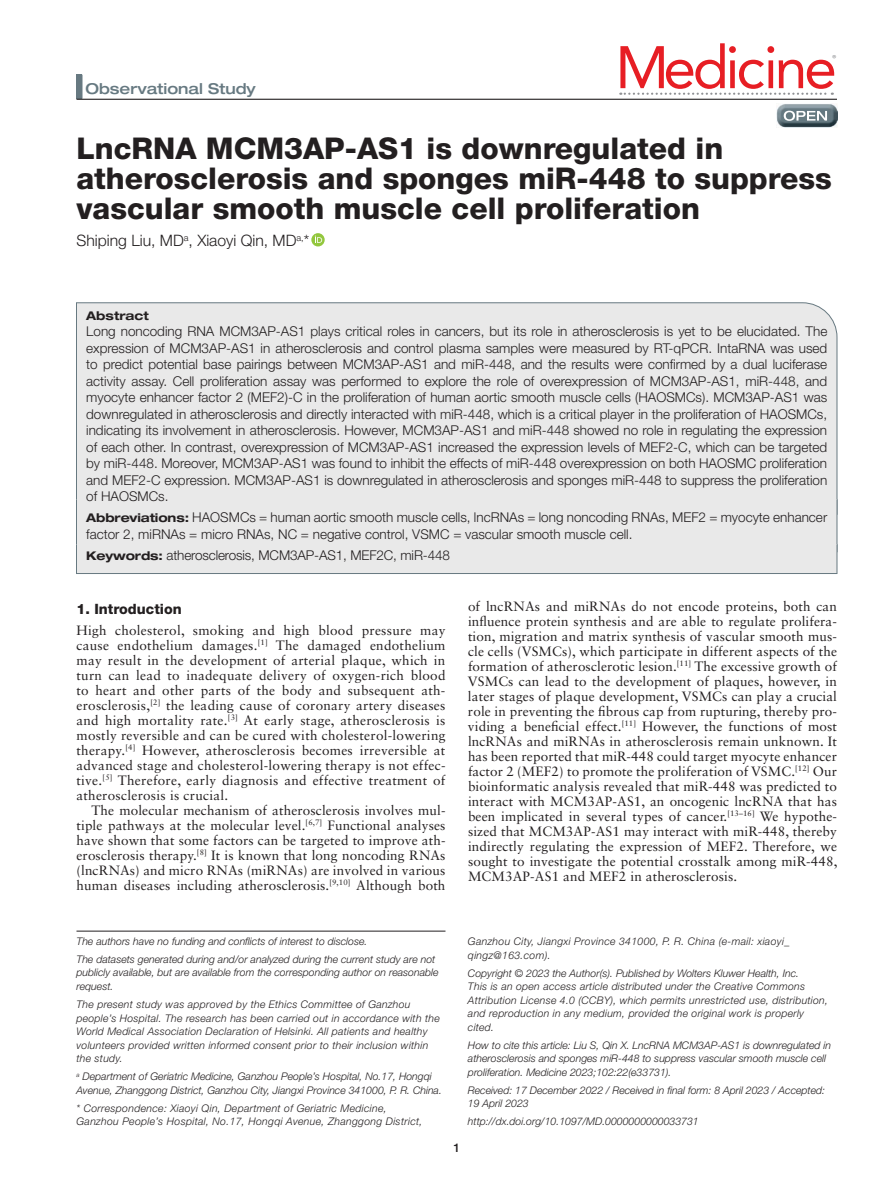
<style>
.page{position:relative;width:891px;height:1188px;background:#fff}
.page>*{position:absolute;margin:0;border:0;box-sizing:border-box;transform-origin:0 0}
.t1{font:59.4px "Avenir";letter-spacing:-.06em;color:#e71e24}
.t2{font:800 30px/30px "Helvetica Neue LT Std";color:#231f20}
.t3{font:300 15.75px "Helvetica Neue LT Std";color:#231f20}
.t4{font:500 expanded 15px "Helvetica Neue LT Std";color:#667981}
.t5{font:800 14.25px "Helvetica Neue LT Std";color:#231f20}
.t6{font:13.5px/15px "Sabon LT Std";letter-spacing:.01em;color:#231f20;text-align:justify}
.t7{font:300 13.5px/16.5px "Helvetica Neue LT Std";color:#231f20;text-align:justify}
.t8{font:700 expanded 12px "Helvetica Neue LT Std";color:#231f20}
.t9{font:500 12px "Helvetica Neue LT Std";color:#231f20}
.t10{font:italic 300 10.5px/13.5px "Helvetica Neue LT Std";color:#231f20}
.t11{font:italic 300 10.5px/13.5px "Helvetica Neue LT Std";letter-spacing:.025em;color:#231f20}
.t12{font:italic 300 10.5px/13.5px "Helvetica Neue LT Std";letter-spacing:.03em;color:#231f20}
.t13{font:500 10.35px "Akzidenz Grotesk BE";color:#909295}
.s1{font-weight:700;font-stretch:expanded;font-size:12px}
</style>
<div class="page">
<div style="left:76px;top:74px;width:6px;height:25px;background:#677981"></div>
<hr style="left:76px;top:99px;width:761px;height:1px;background:#231f20">
<img style="left:776px;top:104px;width:61px;height:24px">
<svg style="left:784px;top:111px;width:43px;height:10px"></svg>
<svg style="left:620px;top:93px;width:213px;height:2px"></svg>
<div style="left:76px;top:302px;width:762px;height:213px;background:#e9e9e9"></div>
<div style="left:76px;top:499px;width:761px;height:54px;background:#e9e9e9"></div>
<div style="left:76px;top:544px;width:761px;height:30px;background:#e9e9e9"></div>
<div style="left:76px;top:544px;width:761px;height:30px;border:1px solid #677981"></div>
<svg style="left:311px;top:233px;width:14px;height:13px"></svg>
<svg style="left:315px;top:236px;width:7px;height:7px"></svg>
<hr style="left:76px;top:931px;width:370px;height:1px;background:#231f20">
<p class="t4" style="left:86px;top:80px;width:172px">Observational Study</p>
<h1 class="t1" style="left:615px;top:33px;width:223px">Medicine</h1>
<p class="t13" style="left:832px;top:52px;width:6px">®</p>
<h2 class="t2" style="left:76px;top:134px;width:757px">LncRNA MCM3AP-AS1 is downregulated in atherosclerosis and sponges miR-448 to suppress vascular smooth muscle cell proliferation</h2>
<p class="t3" style="left:76px;top:231px;width:234px">Shiping Liu, MD<sup>a</sup>, Xiaoyi Qin, MD<sup>a,</sup>*</p>
<p class="t8" style="left:86px;top:308px;width:64px">Abstract</p>
<p class="t7" style="left:86px;top:323px;width:743px">Long noncoding RNA MCM3AP-AS1 plays critical roles in cancers, but its role in atherosclerosis is yet to be elucidated. The expression of MCM3AP-AS1 in atherosclerosis and control plasma samples were measured by RT-qPCR. IntaRNA was used to predict potential base pairings between MCM3AP-AS1 and miR-448, and the results were confirmed by a dual luciferase activity assay. Cell proliferation assay was performed to explore the role of overexpression of MCM3AP-AS1, miR-448, and myocyte enhancer factor 2 (MEF2)-C in the proliferation of human aortic smooth muscle cells (HAOSMCs). MCM3AP-AS1 was downregulated in atherosclerosis and directly interacted with miR-448, which is a critical player in the proliferation of HAOSMCs, indicating its involvement in atherosclerosis. However, MCM3AP-AS1 and miR-448 showed no role in regulating the expression of each other. In contrast, overexpression of MCM3AP-AS1 increased the expression levels of MEF2-C, which can be targeted by miR-448. Moreover, MCM3AP-AS1 was found to inhibit the effects of miR-448 overexpression on both HAOSMC proliferation and MEF2-C expression. MCM3AP-AS1 is downregulated in atherosclerosis and sponges miR-448 to suppress the proliferation of HAOSMCs.</p>
<p class="t7" style="left:86px;top:509px;width:743px"><span class="s1">Abbreviations:</span> HAOSMCs = human aortic smooth muscle cells, lncRNAs = long noncoding RNAs, MEF2 = myocyte enhancer factor 2, miRNAs = micro RNAs, NC = negative control, VSMC = vascular smooth muscle cell.</p>
<p class="t7" style="left:86px;top:547px;width:365px"><span class="s1">Keywords:</span> atherosclerosis, MCM3AP-AS1, MEF2C, miR-448</p>
<p class="t5" style="left:76px;top:600px;width:107px">1. Introduction</p>
<p class="t6" style="left:76px;top:623px;width:371px">High cholesterol, smoking and high blood pressure may cause endothelium damages.<sup>[1]</sup> The damaged endothelium may result in the development of arterial plaque, which in turn can lead to inadequate delivery of oxygen-rich blood to heart and other parts of the body and subsequent ath&shy;erosclerosis,<sup>[2]</sup> the leading cause of coronary artery diseases and high mortality rate.<sup>[3]</sup> At early stage, atherosclerosis is mostly reversible and can be cured with cholesterol-lowering therapy.<sup>[4]</sup> However, atherosclerosis becomes irreversible at advanced stage and cholesterol-lowering therapy is not effec&shy;tive.<sup>[5]</sup> Therefore, early diagnosis and effective treatment of atherosclerosis is crucial.</p>
<p class="t6" style="left:76px;top:803px;width:371px;text-indent:15px">The molecular mechanism of atherosclerosis involves mul&shy;tiple pathways at the molecular level.<sup>[6,7]</sup> Functional analyses have shown that some factors can be targeted to improve ath&shy;erosclerosis therapy.<sup>[8]</sup> It is known that long noncoding RNAs (lncRNAs) and micro RNAs (miRNAs) are involved in various human diseases including atherosclerosis.<sup>[9,10]</sup> Although both</p>
<p class="t6" style="left:468px;top:599px;width:371px">of lncRNAs and miRNAs do not encode proteins, both can influence protein synthesis and are able to regulate prolifera&shy;tion, migration and matrix synthesis of vascular smooth mus&shy;cle cells (VSMCs), which participate in different aspects of the formation of atherosclerotic lesion.<sup>[11]</sup> The excessive growth of VSMCs can lead to the development of plaques, however, in later stages of plaque development, VSMCs can play a crucial role in preventing the fibrous cap from rupturing, thereby pro&shy;viding a beneficial effect.<sup>[11]</sup> However, the functions of most lncRNAs and miRNAs in atherosclerosis remain unknown. It has been reported that miR-448 could target myocyte enhancer factor 2 (MEF2) to promote the proliferation of VSMC.<sup>[12]</sup> Our bioinformatic analysis revealed that miR-448 was predicted to interact with MCM3AP-AS1, an oncogenic lncRNA that has been implicated in several types of cancer.<sup>[13–16]</sup> We hypothe&shy;sized that MCM3AP-AS1 may interact with miR-448, thereby indirectly regulating the expression of MEF2. Therefore, we sought to investigate the potential crosstalk among miR-448, MCM3AP-AS1 and MEF2 in atherosclerosis.</p>
<p class="t10" style="left:76px;top:932px;width:360px;line-height:18px">The authors have no funding and conflicts of interest to disclose.<br>The datasets generated during and/or analyzed during the current study are not</p>
<p class="t10" style="left:76px;top:966px;width:364px">publicly available, but are available from the corresponding author on reasonable request.</p>
<p class="t11" style="left:76px;top:997px;width:365px">The present study was approved by the Ethics Committee of Ganzhou people’s Hospital. The research has been carried out in accordance with the World Medical Association Declaration of Helsinki. All patients and healthy volunteers provided written informed consent prior to their inclusion within the study.</p>
<p class="t10" style="left:76px;top:1069px;width:367px"><sup>a</sup> Department of Geriatric Medicine, Ganzhou People’s Hospital, No.17, Hongqi<br>Avenue, Zhanggong District, Ganzhou City, Jiangxi Province 341000, P. R. China.</p>
<p class="t12" style="left:76px;top:1101px;width:347px">* Correspondence: Xiaoyi Qin, Department of Geriatric Medicine,<br>Ganzhou People’s Hospital, No.17, Hongqi Avenue, Zhanggong District,</p>
<p class="t9" style="left:453px;top:1140px;width:8px">1</p>
<p class="t12" style="left:468px;top:934px;width:323px">Ganzhou City, Jiangxi Province 341000, P. R. China (e-mail: xiaoyi_ qingz@163.com).</p>
<p class="t11" style="left:468px;top:966px;width:362px">Copyright © 2023 the Author(s). Published by Wolters Kluwer Health, Inc.<br>This is an open access article distributed under the Creative Commons Attribution License 4.0 (CCBY), which permits unrestricted use, distribution, and reproduction in any medium, provided the original work is properly cited.</p>
<p class="t10" style="left:468px;top:1038px;width:365px">How to cite this article: Liu S, Qin X. LncRNA MCM3AP-AS1 is downregulated in atherosclerosis and sponges miR-448 to suppress vascular smooth muscle cell proliferation. Medicine 2023;102:22(e33731).</p>
<p class="t10" style="left:468px;top:1083px;width:359px">Received: 17 December 2022 / Received in final form: 8 April 2023 / Accepted:<br>19 April 2023</p>
<p class="t10" style="left:468px;top:1114px;width:232px">http://dx.doi.org/10.1097/MD.0000000000033731</p>
</div>
